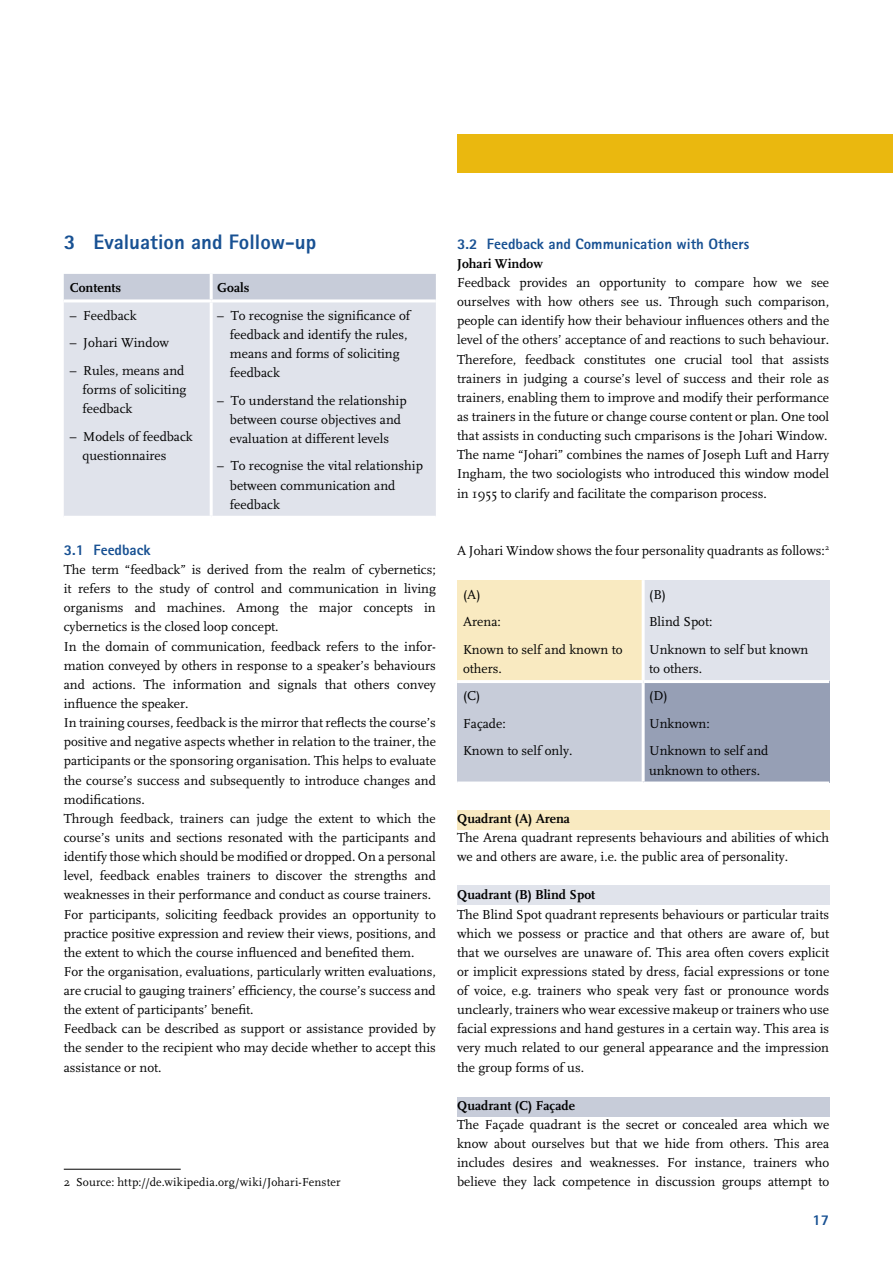
<style>
.page{position:relative;width:893px;height:1263px;background:#fff}
.page>*{position:absolute;margin:0;border:0;box-sizing:border-box;transform-origin:0 0}
.große_Zwischen{font:800 21px "Rotis Sans Serif";color:#185193}
._03-Zwischenüberschr{font:800 15px "Rotis Sans Serif";color:#185193}
._02-Scala_9_Pt_ohne{font:13.5px/19.2px "Scala";color:#000;text-align:justify}
._02-Scala_9_Pt_ohne-2{font:700 13.5px "Scala";color:#000}
._06-Aufzählung_Binde{font:12px "Scala";letter-spacing:.015em;color:#000}
</style>
<div class="page">
<div style="left:457px;top:134px;width:436px;height:38px;background:#eab80f"></div>
<div style="left:457px;top:810px;width:372px;height:19px;background:#f9eac1"></div>
<div style="left:457px;top:1097px;width:372px;height:19px;background:#c7ccd9"></div>
<div style="left:457px;top:886px;width:372px;height:19px;background:#e0e3eb"></div>
<div style="left:64px;top:274px;width:372px;height:25px;background:#c7ccd9"></div>
<div style="left:64px;top:302px;width:372px;height:214px;background:#e0e3eb"></div>
<hr style="left:210px;top:274px;width:3px;height:25px;background:#fff">
<hr style="left:210px;top:302px;width:3px;height:214px;background:#fff">
<div style="left:457px;top:580px;width:186px;height:101px;background:#f9eac1"></div>
<div style="left:643px;top:580px;width:186px;height:101px;background:#e0e3eb"></div>
<div style="left:457px;top:681px;width:186px;height:102px;background:#c7ccd9"></div>
<div style="left:643px;top:681px;width:186px;height:102px;background:#969fb5"></div>
<hr style="left:642px;top:580px;width:3px;height:100px;background:#fff">
<hr style="left:457px;top:680px;width:186px;height:3px;background:#fff">
<hr style="left:643px;top:680px;width:186px;height:3px;background:#fff">
<hr style="left:642px;top:683px;width:3px;height:98px;background:#fff">
<hr style="left:457px;top:781px;width:186px;height:3px;background:#fff">
<hr style="left:643px;top:781px;width:186px;height:3px;background:#fff">
<hr style="left:64px;top:1169px;width:117px;height:1px;background:#000">
<p class="große_Zwischen" style="left:64px;top:228px;width:254px">3 Evaluation and Follow-up</p>
<p class="_02-Scala_9_Pt_ohne-2" style="left:70px;top:280px;width:53px">Contents</p>
<p class="_02-Scala_9_Pt_ohne-2" style="left:217px;top:280px;width:34px">Goals</p>
<p class="_02-Scala_9_Pt_ohne" style="left:70px;top:306px;width:68px">– Feedback</p>
<p class="_02-Scala_9_Pt_ohne" style="left:70px;top:333px;width:101px">– Johari Window</p>
<p class="_02-Scala_9_Pt_ohne" style="left:83px;top:361px;width:105px;text-align:left;text-indent:-13px">– Rules, means and forms of soliciting feedback</p>
<p class="_02-Scala_9_Pt_ohne" style="left:83px;top:427px;width:112px;text-indent:-13px">– Models of feedback questionnaires</p>
<p class="_02-Scala_9_Pt_ohne" style="left:230px;top:306px;width:182px;text-align:left;text-indent:-13px">– To recognise the significance of feedback and identify the rules, means and forms of soliciting feedback</p>
<p class="_02-Scala_9_Pt_ohne" style="left:217px;top:391px;width:191px;text-align:center">– To understand the relationship between course objectives and evaluation at different levels</p>
<p class="_02-Scala_9_Pt_ohne" style="left:230px;top:457px;width:195px;text-align:left;text-indent:-13px">– To recognise the vital relationship between communication and feedback</p>
<p class="_03-Zwischenüberschr" style="left:64px;top:540px;width:88px">3.1 Feedback</p>
<p class="_02-Scala_9_Pt_ohne" style="left:64px;top:560px;width:374px">The term “feedback” is derived from the realm of cybernetics; it refers to the study of control and communication in living organisms and machines. Among the major concepts in cybernetics is the closed loop concept.</p>
<p class="_02-Scala_9_Pt_ohne" style="left:64px;top:637px;width:374px">In the domain of communication, feedback refers to the infor&shy;mation conveyed by others in response to a speaker’s behaviours and actions. The information and signals that others convey influence the speaker.</p>
<p class="_02-Scala_9_Pt_ohne" style="left:64px;top:713px;width:374px">In training courses, feedback is the mirror that reflects the course’s positive and negative aspects whether in relation to the trainer, the participants or the sponsoring organisation. This helps to evaluate the course’s success and subsequently to introduce changes and modifications.</p>
<p class="_02-Scala_9_Pt_ohne" style="left:64px;top:809px;width:374px">Through feedback, trainers can judge the extent to which the course’s units and sections resonated with the participants and identify those which should be modified or dropped. On a personal level, feedback enables trainers to discover the strengths and weaknesses in their performance and conduct as course trainers.</p>
<p class="_02-Scala_9_Pt_ohne" style="left:64px;top:905px;width:374px">For participants, soliciting feedback provides an opportunity to practice positive expression and review their views, positions, and the extent to which the course influenced and benefited them.</p>
<p class="_02-Scala_9_Pt_ohne" style="left:64px;top:962px;width:374px">For the organisation, evaluations, particularly written evaluations, are crucial to gauging trainers’ efficiency, the course’s success and the extent of participants’ benefit.</p>
<p class="_02-Scala_9_Pt_ohne" style="left:64px;top:1019px;width:374px">Feedback can be described as support or assistance provided by the sender to the recipient who may decide whether to accept this assistance or not.</p>
<p class="_03-Zwischenüberschr" style="left:457px;top:234px;width:294px">3.2 Feedback and Communication with Others</p>
<p class="_02-Scala_9_Pt_ohne-2" style="left:457px;top:256px;width:87px">Johari Window</p>
<p class="_02-Scala_9_Pt_ohne" style="left:457px;top:273px;width:374px">Feedback provides an opportunity to compare how we see ourselves with how others see us. Through such comparison, people can identify how their behaviour influences others and the level of the others’ acceptance of and reactions to such behaviour.<br>Therefore, feedback constitutes one crucial tool that assists trainers in judging a course’s level of success and their role as trainers, enabling them to improve and modify their performance as trainers in the future or change course content or plan. One tool that assists in conducting such cmparisons is the Johari Window.</p>
<p class="_02-Scala_9_Pt_ohne" style="left:457px;top:445px;width:374px">The name “Johari” combines the names of Joseph Luft and Harry Ingham, the two sociologists who introduced this window model in 1955 to clarify and facilitate the comparison process.</p>
<p class="_02-Scala_9_Pt_ohne" style="left:457px;top:541px;width:374px">A Johari Window shows the four personality quadrants as follows:<sup>2</sup></p>
<p class="_02-Scala_9_Pt_ohne" style="left:463px;top:585px;width:19px">(A)</p>
<p class="_02-Scala_9_Pt_ohne" style="left:463px;top:612px;width:39px">Arena:</p>
<p class="_02-Scala_9_Pt_ohne" style="left:463px;top:640px;width:161px">Known to self and known to others.</p>
<p class="_02-Scala_9_Pt_ohne" style="left:649px;top:585px;width:18px">(B)</p>
<p class="_02-Scala_9_Pt_ohne" style="left:649px;top:612px;width:65px">Blind Spot:</p>
<p class="_02-Scala_9_Pt_ohne" style="left:649px;top:640px;width:161px">Unknown to self but known to others.</p>
<p class="_02-Scala_9_Pt_ohne" style="left:463px;top:686px;width:19px">(C)</p>
<p class="_02-Scala_9_Pt_ohne" style="left:463px;top:714px;width:44px">Façade:</p>
<p class="_02-Scala_9_Pt_ohne" style="left:463px;top:742px;width:111px">Known to self only.</p>
<p class="_02-Scala_9_Pt_ohne" style="left:649px;top:686px;width:20px">(D)</p>
<p class="_02-Scala_9_Pt_ohne" style="left:649px;top:714px;width:62px">Unknown:</p>
<p class="_02-Scala_9_Pt_ohne" style="left:649px;top:742px;width:121px">Unknown to self and unknown to others.</p>
<p class="_02-Scala_9_Pt_ohne-2" style="left:457px;top:811px;width:114px">Quadrant (A) Arena</p>
<p class="_02-Scala_9_Pt_ohne" style="left:457px;top:828px;width:374px">The Arena quadrant represents behaviours and abilities of which we and others are aware, i.e. the public area of personality.</p>
<p class="_02-Scala_9_Pt_ohne-2" style="left:457px;top:887px;width:140px">Quadrant (B) Blind Spot</p>
<p class="_02-Scala_9_Pt_ohne" style="left:457px;top:905px;width:374px">The Blind Spot quadrant represents behaviours or particular traits which we possess or practice and that others are aware of, but that we ourselves are unaware of. This area often covers explicit or implicit expressions stated by dress, facial expressions or tone of voice, e.g. trainers who speak very fast or pronounce words unclearly, trainers who wear excessive makeup or trainers who use facial expressions and hand gestures in a certain way. This area is very much related to our general appearance and the impression the group forms of us.</p>
<p class="_02-Scala_9_Pt_ohne-2" style="left:457px;top:1098px;width:119px">Quadrant (C) Façade</p>
<p class="_02-Scala_9_Pt_ohne" style="left:457px;top:1115px;width:374px">The Façade quadrant is the secret or concealed area which we know about ourselves but that we hide from others. This area includes desires and weaknesses. For instance, trainers who</p>
<p class="_06-Aufzählung_Binde" style="left:64px;top:1176px;width:278px">2 Source: http://de.wikipedia.org/wiki/Johari-Fenster</p>
<p class="_02-Scala_9_Pt_ohne" style="left:457px;top:1173px;width:374px">believe they lack competence in discussion groups attempt to</p>
<p class="_03-Zwischenüberschr" style="left:812px;top:1210px;width:18px">17</p>
</div>
